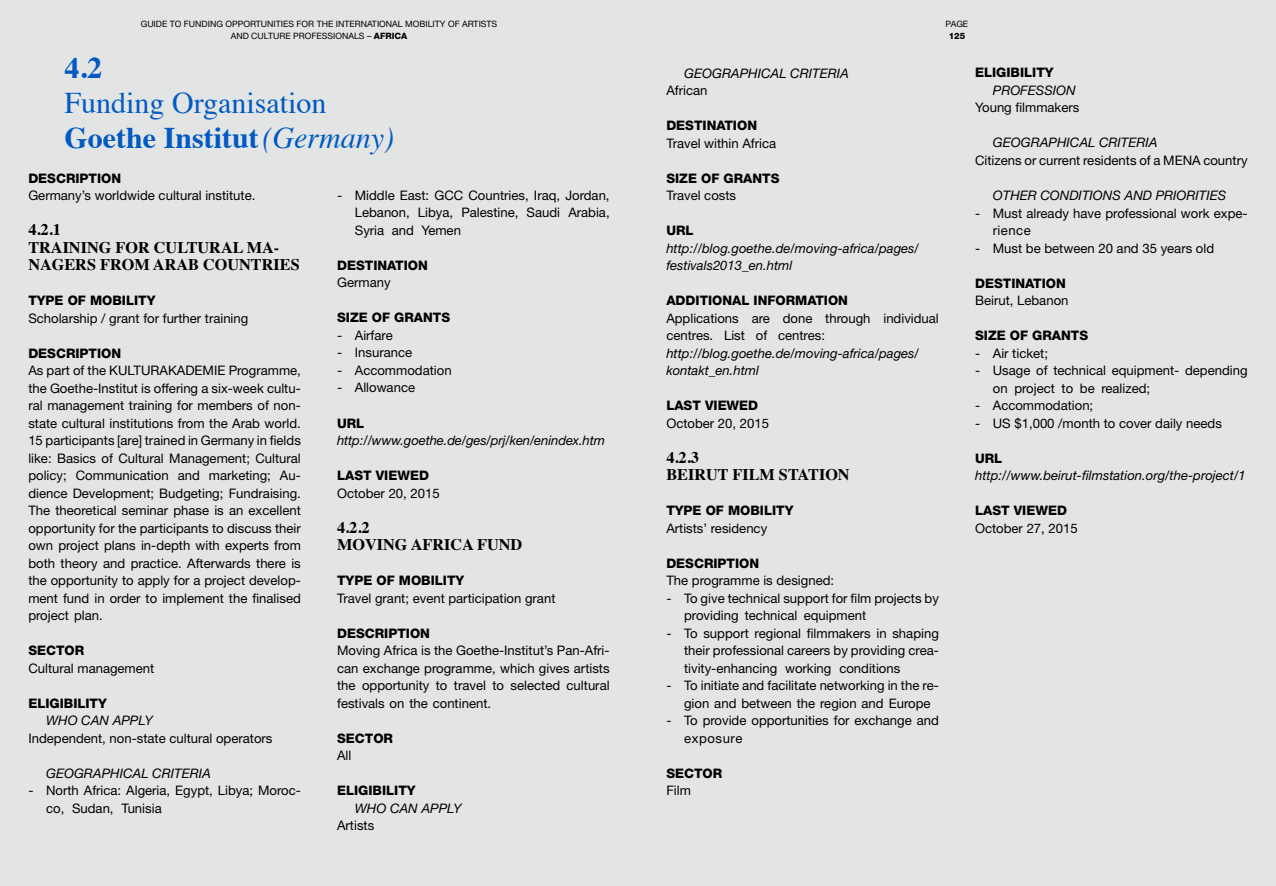
<style>
.page{position:relative;width:1276px;height:886px;background:#e3e4e4}
.page>*{position:absolute;margin:0;border:0;box-sizing:border-box;transform-origin:0 0}
.t1{font:30px/35px "Times";color:#005ac2}
.t2{font:700 30px "Times";color:#005ac2}
.t3{font:700 16.25px/17.5px "Times";color:#000}
.t4{font:13.12px/17.5px "Helvetica Neue";color:#000}
.t5{font:italic 13.12px/17.5px "Helvetica Neue";color:#000}
.t6{font:800 13.12px "Helvetica Neue";color:#000}
.t7{font:8.75px/11.2px "Helvetica Neue";color:#000;text-align:center}
.t8{font:800 8.75px "Helvetica Neue";color:#000}
.s1{font-weight:800}
.s2{font-weight:700}
.s3{font-style:italic}
</style>
<div class="page">
<p class="t7" style="left:141px;top:18px;width:358px">Guide to funding opportunities for the international mobility of artists and culture professionals – <span class="s1">AFRICA</span></p>
<p class="t7" style="left:945px;top:18px;width:24px">PAGE</p>
<p class="t8" style="left:948px;top:30px;width:18px">125</p>
<h1 class="t2" style="left:65px;top:39px;width:39px">4.2</h1>
<h1 class="t1" style="left:65px;top:82px;width:331px">Funding Organisation<br><span class="s2">GOETHE INSTITUT</span><span class="s3">(Germany)</span></h1>
<p class="t6" style="left:28px;top:170px;width:20px">DESCRIPTION</p>
<p class="t4" style="left:28px;top:186px;width:229px">Germany’s worldwide cultural institute.</p>
<p class="t3" style="left:28px;top:219px;width:34px">4.2.1<br>TRAI</p>
<p class="t4" style="left:355px;top:186px;width:256px;text-align:justify;text-indent:-18px">- Middle East: GCC Countries, Iraq, Jordan, Lebanon, Libya, Palestine, Saudi Arabia, Syria and Yemen</p>
<p class="t6" style="left:337px;top:257px;width:19px">DESTINATION</p>
<p class="t4" style="left:337px;top:274px;width:55px">Germany</p>
<p class="t6" style="left:337px;top:310px;width:17px">SIZE</p>
<p class="t6" style="left:372px;top:310px;width:33px">OF GRANTS</p>
<p class="t4" style="left:337px;top:326px;width:57px">- Airfare</p>
<p class="t4" style="left:337px;top:344px;width:77px">- Insurance</p>
<p class="t4" style="left:337px;top:361px;width:116px">- Accommodation</p>
<p class="t4" style="left:337px;top:379px;width:79px">- Allowance</p>
<p class="t6" style="left:337px;top:415px;width:29px">URL</p>
<p class="t5" style="left:337px;top:431px;width:269px">http://www.goethe.de/ges/prj/ken/enindex.htm</p>
<p class="t6" style="left:337px;top:467px;width:18px">LAST</p>
<p class="t6" style="left:376px;top:467px;width:10px">VIEWED</p>
<p class="t4" style="left:337px;top:484px;width:104px">October 20, 2015</p>
<p class="t3" style="left:337px;top:517px;width:34px">4.2.2<br>MOVI</p>
<p class="t3" style="left:69px;top:237px;width:59px">NING FOR</p>
<p class="t3" style="left:154px;top:237px;width:127px">CULTURAL MA-</p>
<p class="t3" style="left:28px;top:254px;width:86px">NAGERS FROM</p>
<p class="t3" style="left:153px;top:254px;width:145px">ARAB COUNTRIES</p>
<p class="t6" style="left:28px;top:293px;width:19px">TYPE</p>
<p class="t6" style="left:68px;top:293px;width:32px">OF MOBILITY</p>
<p class="t4" style="left:28px;top:309px;width:221px">Scholarship / grant for further training</p>
<p class="t6" style="left:28px;top:345px;width:20px">DESCRIPTION</p>
<p class="t4" style="left:28px;top:361px;width:274px;text-align:justify">As part of the KULTURAKADEMIE Programme, the Goethe-Institut is offering a six-week cultu&shy;ral management training for members of non&shy;state cultural institutions from the Arab world.<br>15 participants [are] trained in Germany in fields like: Basics of Cultural Management; Cultural policy; Communication and marketing; Au&shy;dience Development; Budgeting; Fundraising.<br>The theoretical seminar phase is an excellent opportunity for the participants to discuss their own project plans in-depth with experts from both theory and practice. Afterwards there is the opportunity to apply for a project develop&shy;ment fund in order to implement the finalised project plan.</p>
<p class="t6" style="left:28px;top:642px;width:19px">SECTOR</p>
<p class="t4" style="left:28px;top:659px;width:127px">Cultural management</p>
<p class="t6" style="left:28px;top:695px;width:17px">ELIGIBILITY</p>
<p class="t5" style="left:46px;top:711px;width:46px">Who can</p>
<p class="t5" style="left:113px;top:711px;width:10px">apply</p>
<p class="t4" style="left:28px;top:729px;width:246px">Independent, non-state cultural operators</p>
<p class="t5" style="left:46px;top:764px;width:20px">Geographical</p>
<p class="t5" style="left:152px;top:764px;width:9px">criteria</p>
<p class="t4" style="left:46px;top:781px;width:256px;text-indent:-18px">- North Africa: Algeria, Egypt, Libya; Moroc&shy;co, Sudan, Tunisia</p>
<p class="t3" style="left:383px;top:534px;width:51px">NG AFRICA</p>
<p class="t3" style="left:477px;top:534px;width:47px">FUND</p>
<p class="t6" style="left:337px;top:573px;width:19px">TYPE</p>
<p class="t6" style="left:376px;top:573px;width:32px">OF MOBILITY</p>
<p class="t4" style="left:337px;top:589px;width:220px">Travel grant; event participation grant</p>
<p class="t6" style="left:337px;top:625px;width:20px">DESCRIPTION</p>
<p class="t4" style="left:337px;top:641px;width:274px;text-align:justify">Moving Africa is the Goethe-Institut’s Pan-Afri&shy;can exchange programme, which gives artists the opportunity to travel to selected cultural festivals on the continent.</p>
<p class="t6" style="left:337px;top:730px;width:19px">SECTOR</p>
<p class="t4" style="left:337px;top:746px;width:16px">All</p>
<p class="t6" style="left:337px;top:783px;width:17px">ELIGIBILITY</p>
<p class="t5" style="left:355px;top:799px;width:46px">Who can</p>
<p class="t5" style="left:421px;top:799px;width:10px">apply</p>
<p class="t4" style="left:337px;top:816px;width:39px">Artists</p>
<p class="t5" style="left:684px;top:64px;width:20px">Geographical</p>
<p class="t5" style="left:790px;top:64px;width:9px">criteria</p>
<p class="t4" style="left:666px;top:81px;width:43px">African</p>
<p class="t6" style="left:666px;top:118px;width:19px">DESTINATION</p>
<p class="t4" style="left:666px;top:134px;width:111px">Travel within Africa</p>
<p class="t6" style="left:666px;top:170px;width:17px">SIZE</p>
<p class="t6" style="left:701px;top:170px;width:33px">OF GRANTS</p>
<p class="t4" style="left:666px;top:186px;width:71px">Travel costs</p>
<p class="t6" style="left:666px;top:223px;width:29px">URL</p>
<p class="t5" style="left:666px;top:239px;width:254px">http://blog.goethe.de/moving-africa/pages/ festivals2013_en.html</p>
<p class="t6" style="left:666px;top:293px;width:19px">ADDITIONAL</p>
<p class="t6" style="left:753px;top:293px;width:10px">INFORMATION</p>
<p class="t4" style="left:666px;top:309px;width:274px">Applications are done through individual centres. List of centres:</p>
<p class="t5" style="left:666px;top:344px;width:254px">http://blog.goethe.de/moving-africa/pages/ kontakt_en.html</p>
<p class="t6" style="left:666px;top:398px;width:18px">LAST</p>
<p class="t6" style="left:705px;top:398px;width:10px">VIEWED</p>
<p class="t4" style="left:666px;top:414px;width:104px">October 20, 2015</p>
<p class="t3" style="left:666px;top:447px;width:185px">4.2.3<br>BEIRUT FILM STATION</p>
<p class="t6" style="left:666px;top:503px;width:19px">TYPE</p>
<p class="t6" style="left:706px;top:503px;width:32px">OF MOBILITY</p>
<p class="t4" style="left:666px;top:519px;width:102px">Artists’ residency</p>
<p class="t6" style="left:666px;top:555px;width:20px">DESCRIPTION</p>
<p class="t4" style="left:666px;top:571px;width:169px">The programme is designed:</p>
<p class="t4" style="left:684px;top:589px;width:256px;text-indent:-18px">- To give technical support for film projects by providing technical equipment</p>
<p class="t4" style="left:684px;top:624px;width:256px;text-align:justify;text-indent:-18px">- To support regional filmmakers in shaping their professional careers by providing crea&shy;tivity-enhancing working conditions</p>
<p class="t4" style="left:684px;top:676px;width:256px;text-indent:-18px">- To initiate and facilitate networking in the re&shy;gion and between the region and Europe</p>
<p class="t4" style="left:684px;top:711px;width:256px;text-indent:-18px">- To provide opportunities for exchange and exposure</p>
<p class="t6" style="left:666px;top:765px;width:19px">SECTOR</p>
<p class="t4" style="left:666px;top:781px;width:26px">Film</p>
<p class="t6" style="left:975px;top:65px;width:17px">ELIGIBILITY</p>
<p class="t5" style="left:993px;top:81px;width:18px">Profession</p>
<p class="t4" style="left:975px;top:99px;width:106px">Young filmmakers</p>
<p class="t5" style="left:993px;top:134px;width:20px">Geographical</p>
<p class="t5" style="left:1099px;top:134px;width:9px">criteria</p>
<p class="t4" style="left:975px;top:151px;width:274px">Citizens or current residents of a MENA country</p>
<p class="t5" style="left:993px;top:186px;width:20px">Other</p>
<p class="t5" style="left:1040px;top:186px;width:9px">conditions</p>
<p class="t5" style="left:1124px;top:186px;width:11px">and</p>
<p class="t5" style="left:1155px;top:186px;width:9px">priorities</p>
<p class="t4" style="left:993px;top:204px;width:256px;text-indent:-18px">- Must already have professional work expe&shy;rience</p>
<p class="t4" style="left:975px;top:239px;width:240px">- Must be between 20 and 35 years old</p>
<p class="t6" style="left:975px;top:275px;width:19px">DESTINATION</p>
<p class="t4" style="left:975px;top:291px;width:95px">Beirut, Lebanon</p>
<p class="t6" style="left:975px;top:327px;width:17px">SIZE</p>
<p class="t6" style="left:1010px;top:327px;width:33px">OF GRANTS</p>
<p class="t4" style="left:975px;top:344px;width:74px">- Air ticket;</p>
<p class="t4" style="left:993px;top:361px;width:256px;text-indent:-18px">- Usage of technical equipment- depending on project to be realized;</p>
<p class="t4" style="left:975px;top:396px;width:120px">- Accommodation;</p>
<p class="t4" style="left:975px;top:414px;width:248px">- US $1,000 /month to cover daily needs</p>
<p class="t6" style="left:975px;top:450px;width:29px">URL</p>
<p class="t5" style="left:975px;top:466px;width:272px">http://www.beirut-filmstation.org/the-project/1</p>
<p class="t6" style="left:975px;top:502px;width:18px">LAST</p>
<p class="t6" style="left:1013px;top:502px;width:10px">VIEWED</p>
<p class="t4" style="left:975px;top:519px;width:104px">October 27, 2015</p>
</div>
